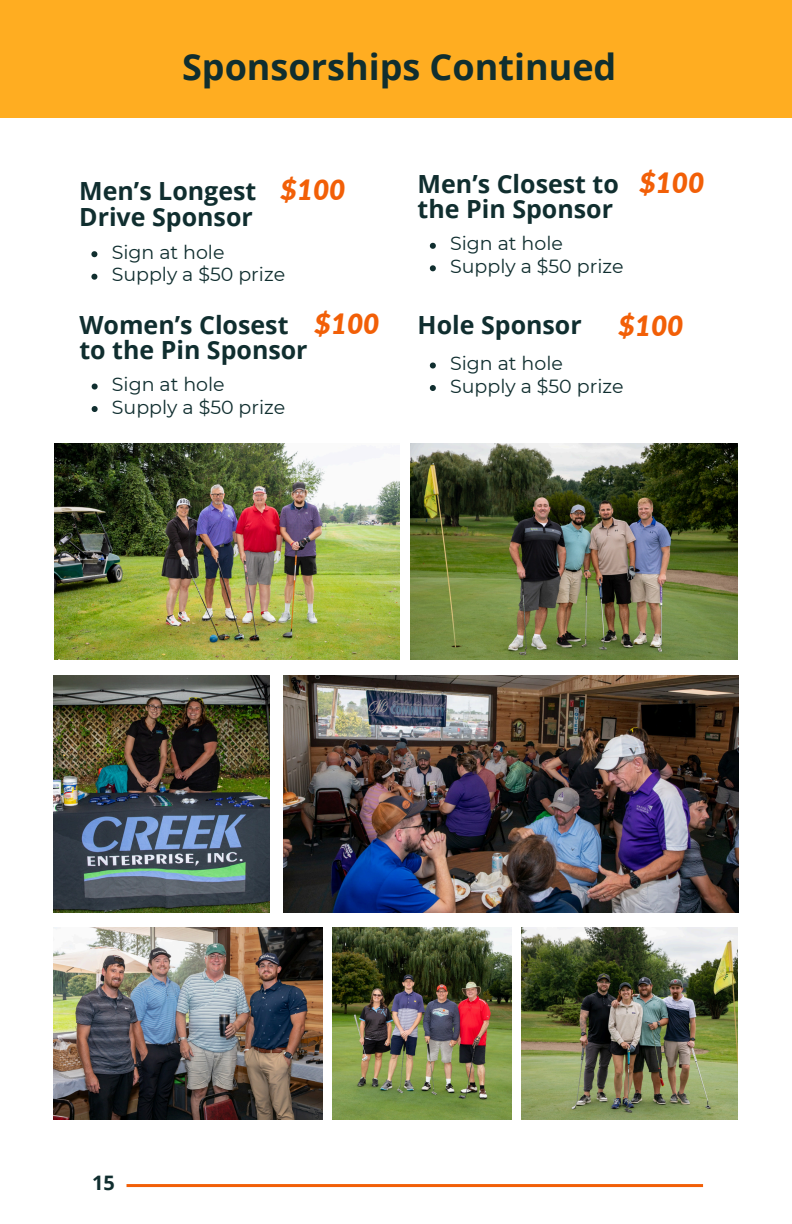
<style>
.page{position:relative;width:792px;height:1224px;background:#fff}
.page>*{position:absolute;margin:0;border:0;box-sizing:border-box;transform-origin:0 0}
.t1{font:700 36px "Open Sans";color:#102e2f}
.t2{font:italic 900 28px "Lato";color:#f25f07}
.t3{font:700 25px/25.6px "Open Sans";color:#102e2f}
.t4{font:700 20px "Open Sans";color:#102e2f}
.t5{font:19px "Montserrat";color:#102e2f}
</style>
<div class="page">
<hr style="left:127px;top:1184px;width:576px;height:3px;background:#f25f07">
<div style="left:0;top:0;width:792px;height:117px;background:#ffad21"></div>
<img style="left:54px;top:444px;width:345px;height:216px">
<img style="left:54px;top:675px;width:216px;height:237px">
<img style="left:411px;top:444px;width:327px;height:216px">
<img style="left:284px;top:675px;width:454px;height:237px">
<img style="left:521px;top:928px;width:216px;height:192px">
<img style="left:54px;top:928px;width:268px;height:192px">
<img style="left:333px;top:928px;width:178px;height:192px">
<svg style="left:91px;top:251px;width:6px;height:6px"></svg>
<svg style="left:91px;top:274px;width:6px;height:6px"></svg>
<svg style="left:92px;top:384px;width:6px;height:6px"></svg>
<svg style="left:92px;top:406px;width:6px;height:6px"></svg>
<svg style="left:430px;top:243px;width:6px;height:6px"></svg>
<svg style="left:430px;top:265px;width:6px;height:6px"></svg>
<svg style="left:430px;top:363px;width:6px;height:6px"></svg>
<svg style="left:430px;top:385px;width:6px;height:6px"></svg>
<p class="t1" style="left:182px;top:41px;width:436px">Sponsorships Continued</p>
<p class="t3" style="left:79px;top:178px;width:179px">Men’s Longest<br>Drive Sponsor</p>
<p class="t2" style="left:281px;top:172px;width:66px">$100</p>
<h2 class="t5" style="left:112px;top:240px;width:114px">Sign at hole</h2>
<h3 class="t5" style="left:112px;top:263px;width:175px">Supply a $50 prize</h3>
<p class="t3" style="left:79px;top:311px;width:230px">Women’s Closest to the Pin Sponsor</p>
<p class="t2" style="left:315px;top:306px;width:66px">$100</p>
<h3 class="t5" style="left:112px;top:373px;width:114px">Sign at hole</h3>
<h2 class="t5" style="left:112px;top:395px;width:175px">Supply a $50 prize</h2>
<p class="t3" style="left:418px;top:170px;width:203px">Men’s Closest to the Pin Sponsor</p>
<p class="t2" style="left:639px;top:165px;width:66px">$100</p>
<p class="t5" style="left:450px;top:232px;width:114px">Sign at hole</p>
<p class="t5" style="left:450px;top:254px;width:175px">Supply a $50 prize</p>
<p class="t3" style="left:418px;top:311px;width:166px">Hole Sponsor</p>
<p class="t2" style="left:619px;top:308px;width:66px">$100</p>
<p class="t5" style="left:450px;top:352px;width:114px">Sign at hole</p>
<p class="t5" style="left:450px;top:374px;width:175px">Supply a $50 prize</p>
<p class="t4" style="left:92px;top:1169px;width:24px">15</p>
</div>
